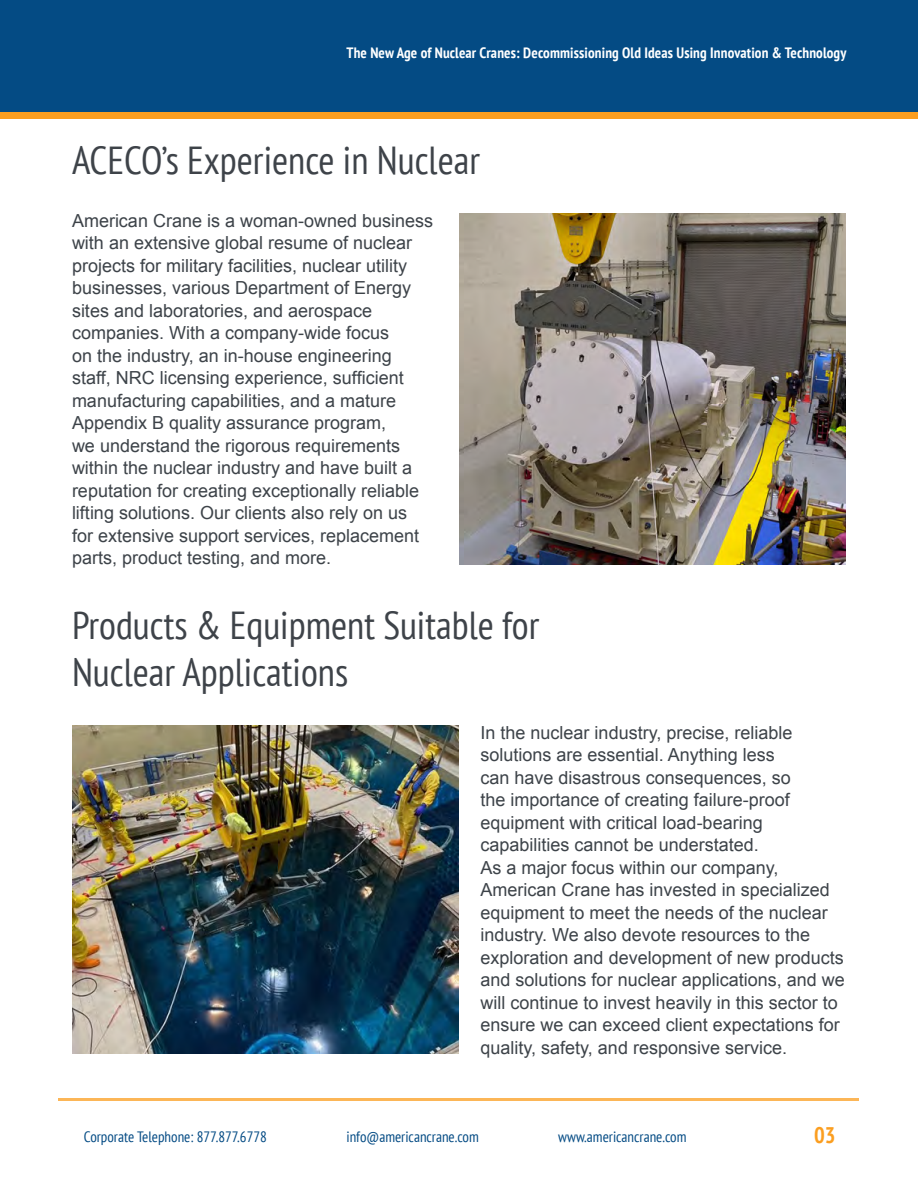
<style>
.page{position:relative;width:918px;height:1188px;background:#fff}
.page>*{position:absolute;margin:0;border:0;box-sizing:border-box;transform-origin:0 0}
.H1{font:condensed 39px/46.8px "PT Sans";color:#3e4349}
.t1{font:700 condensed 22.5px "PT Sans";color:#fb9e20}
.body{font:18px/22.5px "Arial";color:#3d4349}
.t2{font:condensed 15px "PT Sans";color:#044b84}
.t3{font:700 condensed 15px "PT Sans";letter-spacing:.01em;color:#fff}
</style>
<div class="page">
<div style="left:0;top:102px;width:918px;height:16px;background:#fb9e20"></div>
<div style="left:0;top:0;width:918px;height:112px;background:#044b84"></div>
<hr style="left:59px;top:1098px;width:800px;height:2px;background:#fb9e20">
<img style="left:460px;top:214px;width:386px;height:350px">
<img style="left:72px;top:726px;width:386px;height:328px">
<p class="t3" style="left:346px;top:43px;width:502px">The New Age of Nuclear Cranes: Decommissioning Old Ideas Using Innovation &amp; Technology</p>
<h2 class="H1" style="left:72px;top:136px;width:410px">ACECO’s Experience in Nuclear</h2>
<p class="body" style="left:72px;top:209px;width:363px">American Crane is a woman-owned business with an extensive global resume of nuclear projects for military facilities, nuclear utility businesses, various Department of Energy sites and laboratories, and aerospace companies. With a company-wide focus<br>on the industry, an in-house engineering staff, NRC licensing experience, sufficient manufacturing capabilities, and a mature Appendix B quality assurance program,<br>we understand the rigorous requirements within the nuclear industry and have built a reputation for creating exceptionally reliable lifting solutions. Our clients also rely on us<br>for extensive support services, replacement parts, product testing, and more.</p>
<h2 class="H1" style="left:72px;top:601px;width:469px">Products &amp; Equipment Suitable for<br>Nuclear Applications</h2>
<p class="body" style="left:481px;top:722px;width:313px">In the nuclear industry, precise, reliable solutions are essential. Anything less can have disastrous consequences, so the importance of creating failure-proof equipment with critical load-bearing capabilities cannot be understated.</p>
<p class="body" style="left:481px;top:857px;width:366px">As a major focus within our company, American Crane has invested in specialized equipment to meet the needs of the nuclear industry. We also devote resources to the exploration and development of new products and solutions for nuclear applications, and we will continue to invest heavily in this sector to ensure we can exceed client expectations for quality, safety, and responsive service.</p>
<p class="t2" style="left:84px;top:1127px;width:184px">Corporate Telephone: 877.877.6778</p>
<p class="t2" style="left:346px;top:1127px;width:134px">info@americancrane.com</p>
<p class="t2" style="left:558px;top:1127px;width:130px">www.americancrane.com</p>
<p class="t1" style="left:814px;top:1120px;width:23px">03</p>
</div>
